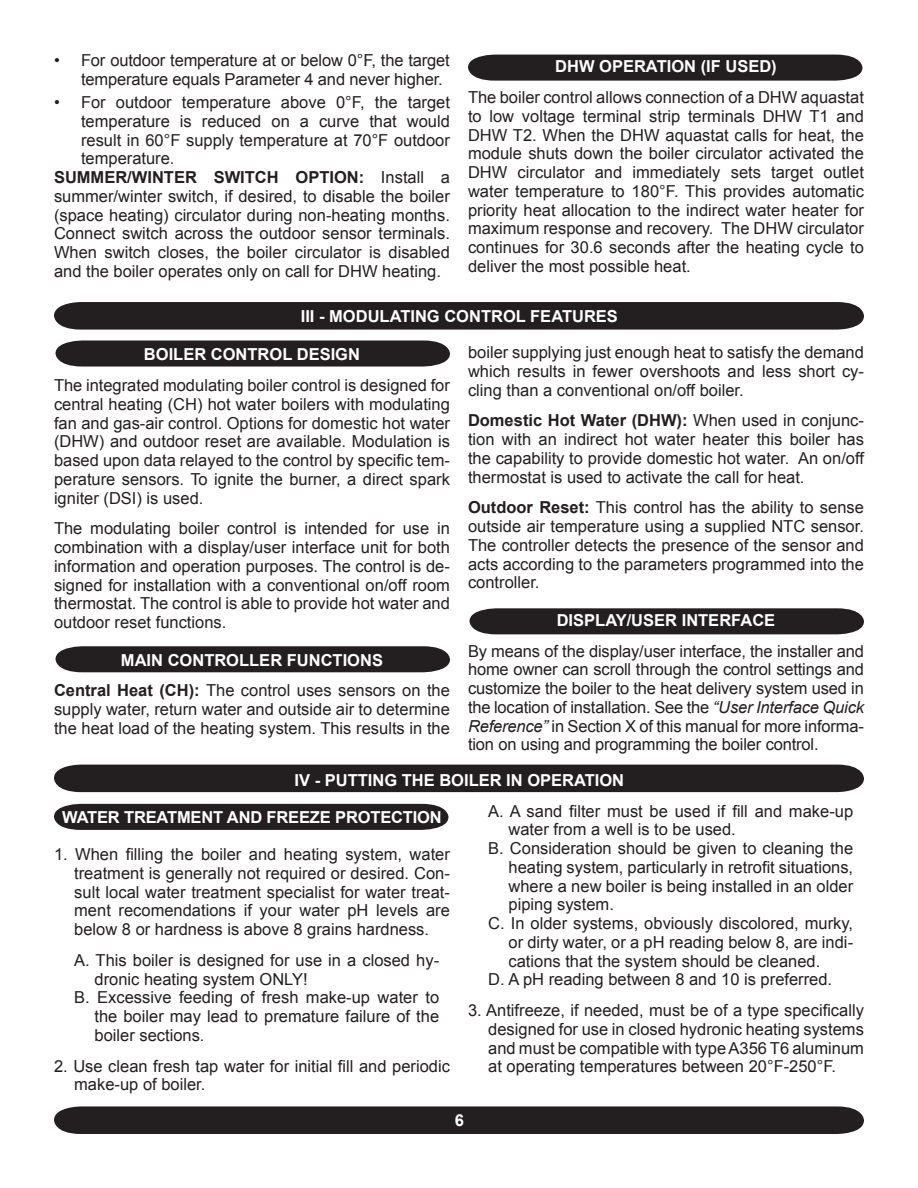
<style>
.page{position:relative;width:918px;height:1188px;background:#fff}
.page>*{position:absolute;margin:0;border:0;box-sizing:border-box;transform-origin:0 0}
.t1{font:16.5px/18.8px "Arial";color:#231f20;text-align:justify}
.t2{font:700 16.5px "Arial";color:#fff}
.t3{font:700 16.5px "Arial";color:#231f20}
.s1{font-weight:400}
.s2{font-weight:700;color:#fff}
.s3{font-weight:700}
.s4{font-style:italic}
</style>
<div class="page">
<div style="left:54px;top:1106px;width:810px;height:28px;background:#231f20"></div>
<div style="left:468px;top:55px;width:394px;height:26px;background:#231f20"></div>
<div style="left:54px;top:804px;width:394px;height:26px;background:#231f20"></div>
<div style="left:470px;top:608px;width:394px;height:26px;background:#231f20"></div>
<div style="left:55px;top:646px;width:395px;height:26px;background:#231f20"></div>
<div style="left:54px;top:302px;width:810px;height:28px;background:#231f20"></div>
<svg style="left:56px;top:340px;width:394px;height:27px;background:#302c2d"></svg>
<div style="left:54px;top:765px;width:810px;height:27px;background:#231f20"></div>
<p class="t1" style="left:81px;top:51px;width:370px">For outdoor temperature at or below 0°F, the target temperature equals Parameter 4 and never higher.</p>
<p class="t1" style="left:81px;top:93px;width:370px">For outdoor temperature above 0°F, the target</p>
<p class="t1" style="left:81px;top:112px;width:370px">temperature is reduced on a curve that would</p>
<p class="t1" style="left:81px;top:131px;width:370px">result in 60°F supply temperature at 70°F outdoor</p>
<p class="t1" style="left:81px;top:149px;width:95px">temperature.</p>
<p class="t3" style="left:54px;top:166px;width:397px">SUMMER/WINTER SWITCH OPTION: <span class="s1">Install a</span></p>
<p class="t1" style="left:54px;top:187px;width:397px">summer/winter switch, if desired, to disable the boiler</p>
<p class="t1" style="left:54px;top:206px;width:397px">(space heating) circulator during non-heating months.</p>
<p class="t1" style="left:54px;top:224px;width:397px">Connect switch across the outdoor sensor terminals.</p>
<p class="t1" style="left:54px;top:243px;width:397px">When switch closes, the boiler circulator is disabled</p>
<p class="t1" style="left:54px;top:262px;width:389px">and the boiler operates only on call for DHW heating.</p>
<p class="t1" style="left:54px;top:51px;width:7px">•</p>
<p class="t1" style="left:54px;top:93px;width:7px">•</p>
<p class="t2" style="left:555px;top:56px;width:223px">DHW OPERATION (IF USED)</p>
<p class="t1" style="left:468px;top:88px;width:398px">The boiler control allows connection of a DHW aquastat to low voltage terminal strip terminals DHW T1 and DHW T2. When the DHW aquastat calls for heat, the module shuts down the boiler circulator activated the DHW circulator and immediately sets target outlet water temperature to 180°F. This provides automatic priority heat allocation to the indirect water heater for maximum response and recovery. The DHW circulator continues for 30.6 seconds after the heating cycle to deliver the most possible heat.</p>
<p class="t2" style="left:301px;top:305px;width:319px">III - MODULATING CONTROL FEATURES</p>
<p class="t2" style="left:144px;top:344px;width:218px">BOILER CONTROL DESIGN</p>
<p class="t1" style="left:54px;top:376px;width:398px">The integrated modulating boiler control is designed for central heating (CH) hot water boilers with modulating fan and gas-air control. Options for domestic hot water (DHW) and outdoor reset are available. Modulation is based upon data relayed to the control by specific tem&shy;perature sensors. To ignite the burner, a direct spark igniter (DSI) is used.</p>
<p class="t1" style="left:54px;top:519px;width:397px">The modulating boiler control is intended for use in combination with a display/user interface unit for both information and operation purposes. The control is de&shy;signed for installation with a conventional on/off room thermostat. The control is able to provide hot water and outdoor reset functions.</p>
<p class="t1" style="left:54px;top:645px;width:397px;line-height:30.8px;text-align:center"><span class="s2">MAIN CONTROLLER FUNCTIONS<br></span><span class="s3">Central Heat (CH):</span> The control uses sensors on the</p>
<p class="t1" style="left:54px;top:700px;width:397px">supply water, return water and outside air to determine the heat load of the heating system. This results in the</p>
<p class="t1" style="left:468px;top:343px;width:397px">boiler supplying just enough heat to satisfy the demand which results in fewer overshoots and less short cy&shy;cling than a conventional on/off boiler.</p>
<p class="t1" style="left:468px;top:411px;width:397px"><span class="s3">Domestic Hot Water (DHW):</span> When used in conjunc&shy;tion with an indirect hot water heater this boiler has the capability to provide domestic hot water. An on/off thermostat is used to activate the call for heat.</p>
<p class="t1" style="left:468px;top:498px;width:397px"><span class="s3">Outdoor Reset:</span> This control has the ability to sense outside air temperature using a supplied NTC sensor.<br>The controller detects the presence of the sensor and acts according to the parameters programmed into the controller.</p>
<p class="t2" style="left:557px;top:609px;width:220px">DISPLAY/USER INTERFACE</p>
<p class="t1" style="left:468px;top:642px;width:398px">By means of the display/user interface, the installer and home owner can scroll through the control settings and customize the boiler to the heat delivery system used in the location of installation. See the <span class="s4">“User Interface Quick Reference”</span> in Section X of this manual for more informa&shy;tion on using and programming the boiler control.</p>
<p class="t2" style="left:295px;top:769px;width:331px">IV - PUTTING THE BOILER IN OPERATION</p>
<p class="t1" style="left:488px;top:802px;width:366px">A. A sand filter must be used if fill and make-up</p>
<p class="t1" style="left:508px;top:820px;width:229px">water from a well is to be used.</p>
<p class="t1" style="left:488px;top:839px;width:366px">B. Consideration should be given to cleaning the</p>
<p class="t1" style="left:508px;top:858px;width:346px">heating system, particularly in retrofit situations,</p>
<p class="t1" style="left:508px;top:877px;width:346px">where a new boiler is being installed in an older</p>
<p class="t1" style="left:508px;top:895px;width:107px">piping system.</p>
<p class="t1" style="left:488px;top:914px;width:366px">C. In older systems, obviously discolored, murky,</p>
<p class="t1" style="left:508px;top:933px;width:346px">or dirty water, or a pH reading below 8, are indi-</p>
<p class="t1" style="left:508px;top:952px;width:313px">cations that the system should be cleaned.</p>
<p class="t1" style="left:488px;top:970px;width:345px">D. A pH reading between 8 and 10 is preferred.</p>
<p class="t1" style="left:488px;top:1001px;width:377px;text-indent:-20px">3. Antifreeze, if needed, must be of a type specifically designed for use in closed hydronic heating systems and must be compatible with type A356 T6 aluminum at operating temperatures between 20°F-250°F.</p>
<p class="t2" style="left:62px;top:806px;width:381px">WATER TREATMENT AND FREEZE PROTECTION</p>
<p class="t1" style="left:74px;top:845px;width:377px;text-indent:-20px">1. When filling the boiler and heating system, water treatment is generally not required or desired. Con&shy;sult local water treatment specialist for water treat&shy;ment recomendations if your water pH levels are below 8 or hardness is above 8 grains hardness.</p>
<p class="t1" style="left:74px;top:951px;width:366px">A. This boiler is designed for use in a closed hy-</p>
<p class="t1" style="left:94px;top:970px;width:215px">dronic heating system ONLY!</p>
<p class="t1" style="left:74px;top:988px;width:366px">B. Excessive feeding of fresh make-up water to</p>
<p class="t1" style="left:94px;top:1007px;width:346px">the boiler may lead to premature failure of the</p>
<p class="t1" style="left:94px;top:1026px;width:112px">boiler sections.</p>
<p class="t1" style="left:74px;top:1057px;width:377px;text-indent:-20px">2. Use clean fresh tap water for initial fill and periodic make-up of boiler.</p>
<p class="t2" style="left:455px;top:1109px;width:11px">6</p>
</div>
